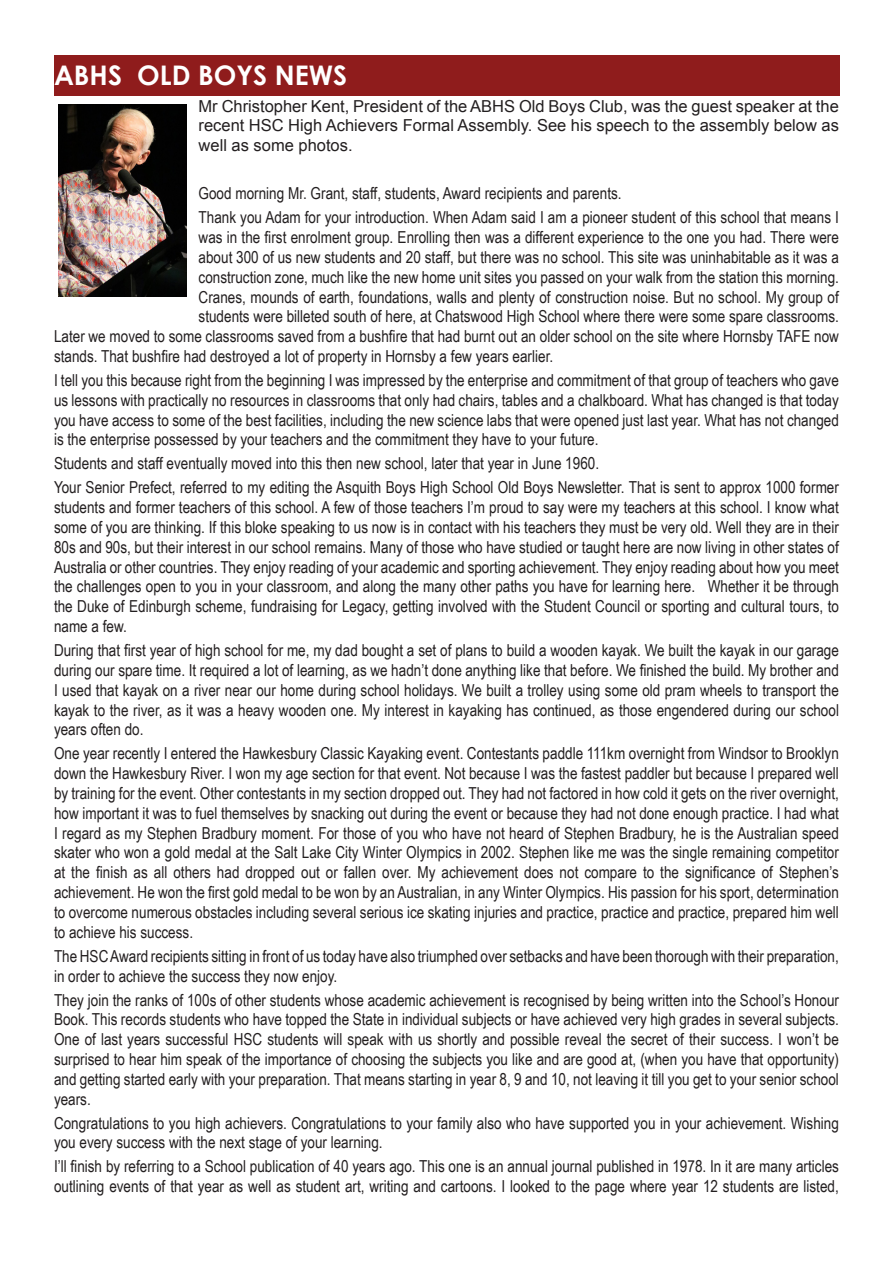
<style>
.page{position:relative;width:893px;height:1263px;background:#fff}
.page>*{position:absolute;margin:0;border:0;box-sizing:border-box;transform-origin:0 0}
.t1{font:700 27px "Century Gothic";color:#fff}
.t2{font:16.5px/19.8px "Arial Narrow";color:#231f20;text-align:justify}
.t3{font:16.5px/19.8px "Arial";color:#231f20;text-align:justify}
</style>
<div class="page">
<div style="left:54px;top:55px;width:786px;height:41px;background:#8f1c1c"></div>
<img style="left:58px;top:104px;width:128px;height:192px">
<p class="t1" style="left:54px;top:55px;width:295px">ABHS OLD BOYS NEWS</p>
<p class="t3" style="left:199px;top:96px;width:642px">Mr Christopher Kent, President of the ABHS Old Boys Club, was the guest speaker at the recent HSC High Achievers Formal Assembly. See his speech to the assembly below as well as some photos.</p>
<p class="t2" style="left:199px;top:183px;width:425px">Good morning Mr. Grant, staff, students, Award recipients and parents.</p>
<p class="t2" style="left:199px;top:207px;width:642px">Thank you Adam for your introduction. When Adam said I am a pioneer student of this school that means I</p>
<p class="t2" style="left:199px;top:227px;width:642px">was in the first enrolment group. Enrolling then was a different experience to the one you had. There were</p>
<p class="t2" style="left:199px;top:247px;width:642px">about 300 of us new students and 20 staff, but there was no school. This site was uninhabitable as it was a</p>
<p class="t2" style="left:199px;top:266px;width:642px">construction zone, much like the new home unit sites you passed on your walk from the station this morning.</p>
<p class="t2" style="left:199px;top:286px;width:642px">Cranes, mounds of earth, foundations, walls and plenty of construction noise. But no school. My group of</p>
<p class="t2" style="left:199px;top:306px;width:642px">students were billeted south of here, at Chatswood High School where there were some spare classrooms.</p>
<p class="t2" style="left:54px;top:326px;width:786px">Later we moved to some classrooms saved from a bushfire that had burnt out an older school on the site where Hornsby TAFE now</p>
<p class="t2" style="left:54px;top:346px;width:501px">stands. That bushfire had destroyed a lot of property in Hornsby a few years earlier.</p>
<p class="t2" style="left:54px;top:370px;width:786px">I tell you this because right from the beginning I was impressed by the enterprise and commitment of that group of teachers who gave us lessons with practically no resources in classrooms that only had chairs, tables and a chalkboard. What has changed is that today you have access to some of the best facilities, including the new science labs that were opened just last year. What has not changed is the enterprise possessed by your teachers and the commitment they have to your future.</p>
<p class="t2" style="left:54px;top:453px;width:547px">Students and staff eventually moved into this then new school, later that year in June 1960.</p>
<p class="t2" style="left:54px;top:477px;width:786px">Your Senior Prefect, referred to my editing the Asquith Boys High School Old Boys Newsletter. That is sent to approx 1000 former students and former teachers of this school. A few of those teachers I’m proud to say were my teachers at this school. I know what some of you are thinking. If this bloke speaking to us now is in contact with his teachers they must be very old. Well they are in their 80s and 90s, but their interest in our school remains. Many of those who have studied or taught here are now living in other states of Australia or other countries. They enjoy reading of your academic and sporting achievement. They enjoy reading about how you meet the challenges open to you in your classroom, and along the many other paths you have for learning here. Whether it be through the Duke of Edinburgh scheme, fundraising for Legacy, getting involved with the Student Council or sporting and cultural tours, to name a few.</p>
<p class="t2" style="left:54px;top:640px;width:786px">During that first year of high school for me, my dad bought a set of plans to build a wooden kayak. We built the kayak in our garage during our spare time. It required a lot of learning, as we hadn’t done anything like that before. We finished the build. My brother and I used that kayak on a river near our home during school holidays. We built a trolley using some old pram wheels to transport the kayak to the river, as it was a heavy wooden one. My interest in kayaking has continued, as those engendered during our school years often do.</p>
<p class="t2" style="left:54px;top:743px;width:786px">One year recently I entered the Hawkesbury Classic Kayaking event. Contestants paddle 111km overnight from Windsor to Brooklyn down the Hawkesbury River. I won my age section for that event. Not because I was the fastest paddler but because I prepared well by training for the event. Other contestants in my section dropped out. They had not factored in how cold it gets on the river overnight, how important it was to fuel themselves by snacking out during the event or because they had not done enough practice. I had what I regard as my Stephen Bradbury moment. For those of you who have not heard of Stephen Bradbury, he is the Australian speed skater who won a gold medal at the Salt Lake City Winter Olympics in 2002. Stephen like me was the single remaining competitor at the finish as all others had dropped out or fallen over. My achievement does not compare to the significance of Stephen’s achievement. He won the first gold medal to be won by an Australian, in any Winter Olympics. His passion for his sport, determination to overcome numerous obstacles including several serious ice skating injuries and practice, practice and practice, prepared him well to achieve his success.</p>
<p class="t2" style="left:54px;top:945px;width:786px">The HSC Award recipients sitting in front of us today have also triumphed over setbacks and have been thorough with their preparation, in order to achieve the success they now enjoy.</p>
<p class="t2" style="left:54px;top:989px;width:786px">They join the ranks of 100s of other students whose academic achievement is recognised by being written into the School’s Honour Book. This records students who have topped the State in individual subjects or have achieved very high grades in several subjects.<br>One of last years successful HSC students will speak with us shortly and possible reveal the secret of their success. I won’t be surprised to hear him speak of the importance of choosing the subjects you like and are good at, (when you have that opportunity) and getting started early with your preparation. That means starting in year 8, 9 and 10, not leaving it till you get to your senior school years.</p>
<p class="t2" style="left:54px;top:1112px;width:786px">Congratulations to you high achievers. Congratulations to your family also who have supported you in your achievement. Wishing you every success with the next stage of your learning.</p>
<p class="t2" style="left:54px;top:1156px;width:786px">I’ll finish by referring to a School publication of 40 years ago. This one is an annual journal published in 1978. In it are many articles outlining events of that year as well as student art, writing and cartoons. I looked to the page where year 12 students are listed,</p>
</div>
